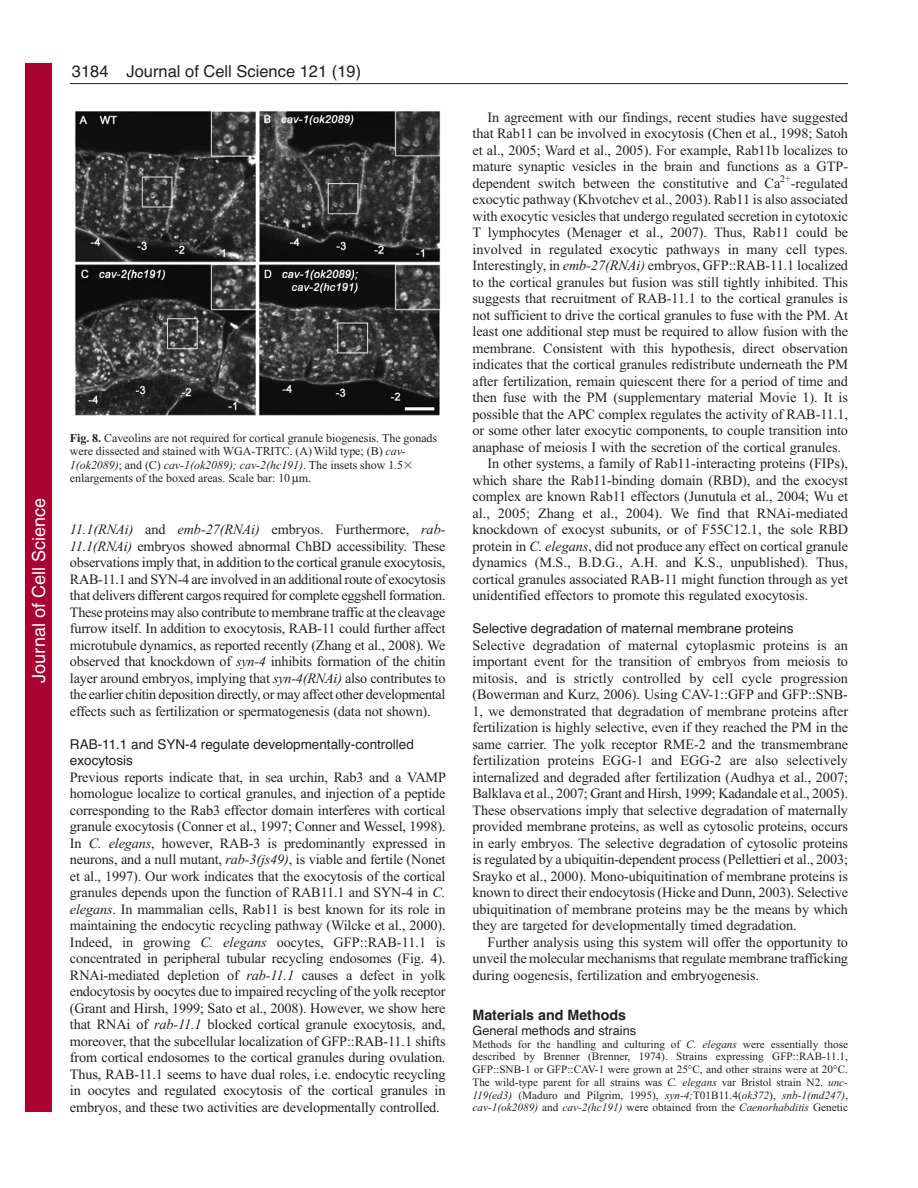
<style>
.page{position:relative;width:918px;height:1188px;background:#fff}
.page>*{position:absolute;margin:0;border:0;box-sizing:border-box;transform-origin:0 0}
.t1{font:18px "Helvetica";color:#fff}
.t2{font:16.5px "Helvetica";color:#231f20}
.t3{font:14.25px/16.5px "Times New Roman";letter-spacing:-.005em;color:#231f20;text-align:justify}
.t4{font:700 14.25px "Helvetica";color:#231f20}
.t5{font:13.5px/16.5px "Helvetica";color:#231f20}
.t6{font:12.75px "Helvetica";color:#231f20}
.t7{font:12px/13.5px "Times New Roman";letter-spacing:-.005em;color:#231f20}
.t8{font:11.25px/12.8px "Times New Roman";color:#231f20;text-align:justify}
.s1{font-weight:700}
.s2{font-style:italic}
.s3{font-family:"Mathematical Pi One"}
</style>
<div class="page">
<hr style="left:70px;top:83px;width:778px;height:1px;background:#231f20">
<img style="left:75px;top:111px;width:366px;height:305px">
<div style="left:26px;top:64px;width:26px;height:1048px;background:#a90332"></div>
<p class="t2" style="left:72px;top:65px;width:38px">3184</p>
<p class="t2" style="left:127px;top:65px;width:236px">Journal of Cell Science 121 (19)</p>
<p class="t1" style="left:28px;top:683px;width:186px;rotate:-90deg">Journal of Cell Science</p>
<p class="t7" style="left:70px;top:432px;width:369px"><span class="s1">Fig. 8.</span> Caveolins are not required for cortical granule biogenesis. The gonads were dissected and stained with WGA-TRITC. (A) Wild type; (B) <span class="s2">cav-1(ok2089)</span>; and (C) <span class="s2">cav-1(ok2089); cav-2(hc191)</span>. The insets show 1.5<span class="s3">- </span>enlargements of the boxed areas. Scale bar: 10 m.</p>
<p class="t3" style="left:70px;top:522px;width:377px"><span class="s2">11.1(RNAi)</span> and <span class="s2">emb-27(RNAi)</span> embryos. Furthermore, <span class="s2">rab-11.1(RNAi)</span> embryos showed abnormal ChBD accessibility. These observations imply that, in addition to the cortical granule exocytosis, RAB-11.1 and SYN-4 are involved in an additional route of exocytosis that delivers different cargos required for complete eggshell formation.<br>These proteins may also contribute to membrane traffic at the cleavage furrow itself. In addition to exocytosis, RAB-11 could further affect microtubule dynamics, as reported recently (Zhang et al., 2008). We observed that knockdown of <span class="s2">syn-4</span> inhibits formation of the chitin layer around embryos, implying that <span class="s2">syn-4(RNAi)</span> also contributes to the earlier chitin deposition directly, or may affect other developmental effects such as fertilization or spermatogenesis (data not shown).</p>
<p class="t5" style="left:70px;top:737px;width:346px">RAB-11.1 and SYN-4 regulate developmentally-controlled exocytosis</p>
<p class="t3" style="left:70px;top:770px;width:378px">Previous reports indicate that, in sea urchin, Rab3 and a VAMP homologue localize to cortical granules, and injection of a peptide corresponding to the Rab3 effector domain interferes with cortical granule exocytosis (Conner et al., 1997; Conner and Wessel, 1998).<br>In <span class="s2">C. elegans</span>, however, RAB-3 is predominantly expressed in neurons, and a null mutant, <span class="s2">rab-3(js49)</span>, is viable and fertile (Nonet et al., 1997). Our work indicates that the exocytosis of the cortical granules depends upon the function of RAB11.1 and SYN-4 in <span class="s2">C. elegans</span>. In mammalian cells, Rab11 is best known for its role in maintaining the endocytic recycling pathway (Wilcke et al., 2000).<br>Indeed, in growing <span class="s2">C. elegans</span> oocytes, GFP::RAB-11.1 is concentrated in peripheral tubular recycling endosomes (Fig. 4).<br>RNAi-mediated depletion of <span class="s2">rab-11.1</span> causes a defect in yolk endocytosis by oocytes due to impaired recycling of the yolk receptor (Grant and Hirsh, 1999; Sato et al., 2008). However, we show here that RNAi of <span class="s2">rab-11.1</span> blocked cortical granule exocytosis, and, moreover, that the subcellular localization of GFP::RAB-11.1 shifts from cortical endosomes to the cortical granules during ovulation.<br>Thus, RAB-11.1 seems to have dual roles, i.e. endocytic recycling in oocytes and regulated exocytosis of the cortical granules in embryos, and these two activities are developmentally controlled.</p>
<p class="t3" style="left:487px;top:110px;width:362px">In agreement with our findings, recent studies have suggested</p>
<p class="t3" style="left:472px;top:126px;width:377px">that Rab11 can be involved in exocytosis (Chen et al., 1998; Satoh</p>
<p class="t3" style="left:472px;top:143px;width:377px">et al., 2005; Ward et al., 2005). For example, Rab11b localizes to</p>
<p class="t3" style="left:472px;top:159px;width:377px">mature synaptic vesicles in the brain and functions as a GTP-</p>
<p class="t3" style="left:472px;top:176px;width:377px">dependent switch between the constitutive and Ca<sup>2+</sup>-regulated</p>
<p class="t3" style="left:473px;top:192px;width:377px">exocytic pathway (Khvotchev et al., 2003). Rab11 is also associated</p>
<p class="t3" style="left:473px;top:209px;width:377px">with exocytic vesicles that undergo regulated secretion in cytotoxic</p>
<p class="t3" style="left:473px;top:225px;width:377px">T lymphocytes (Menager et al., 2007). Thus, Rab11 could be</p>
<p class="t3" style="left:473px;top:242px;width:377px">involved in regulated exocytic pathways in many cell types.</p>
<p class="t3" style="left:473px;top:258px;width:377px">Interestingly, in <span class="s2">emb-27(RNAi)</span> embryos, GFP::RAB-11.1 localized</p>
<p class="t3" style="left:473px;top:275px;width:377px">to the cortical granules but fusion was still tightly inhibited. This</p>
<p class="t3" style="left:473px;top:291px;width:377px">suggests that recruitment of RAB-11.1 to the cortical granules is</p>
<p class="t3" style="left:473px;top:308px;width:377px">not sufficient to drive the cortical granules to fuse with the PM. At</p>
<p class="t3" style="left:473px;top:324px;width:377px">least one additional step must be required to allow fusion with the</p>
<p class="t3" style="left:473px;top:341px;width:377px">membrane. Consistent with this hypothesis, direct observation</p>
<p class="t3" style="left:473px;top:357px;width:377px">indicates that the cortical granules redistribute underneath the PM</p>
<p class="t3" style="left:473px;top:374px;width:377px">after fertilization, remain quiescent there for a period of time and</p>
<p class="t3" style="left:473px;top:390px;width:377px">then fuse with the PM (supplementary material Movie 1). It is</p>
<p class="t3" style="left:473px;top:407px;width:377px">possible that the APC complex regulates the activity of RAB-11.1,</p>
<p class="t3" style="left:473px;top:423px;width:377px">or some other later exocytic components, to couple transition into</p>
<p class="t3" style="left:473px;top:440px;width:370px">anaphase of meiosis I with the secretion of the cortical granules.</p>
<p class="t3" style="left:488px;top:456px;width:362px">In other systems, a family of Rab11-interacting proteins (FIPs),</p>
<p class="t3" style="left:473px;top:473px;width:377px">which share the Rab11-binding domain (RBD), and the exocyst</p>
<p class="t3" style="left:473px;top:489px;width:377px">complex are known Rab11 effectors (Junutula et al., 2004; Wu et</p>
<p class="t3" style="left:473px;top:506px;width:377px">al., 2005; Zhang et al., 2004). We find that RNAi-mediated</p>
<p class="t3" style="left:473px;top:522px;width:377px">knockdown of exocyst subunits, or of F55C12.1, the sole RBD</p>
<p class="t3" style="left:473px;top:539px;width:377px">protein in <span class="s2">C. elegans</span>, did not produce any effect on cortical granule</p>
<p class="t3" style="left:473px;top:555px;width:377px">dynamics (M.S., B.D.G., A.H. and K.S., unpublished). Thus,</p>
<p class="t3" style="left:473px;top:572px;width:377px">cortical granules associated RAB-11 might function through as yet</p>
<p class="t3" style="left:473px;top:588px;width:337px">unidentified effectors to promote this regulated exocytosis.</p>
<p class="t5" style="left:472px;top:621px;width:323px">Selective degradation of maternal membrane proteins</p>
<p class="t3" style="left:472px;top:638px;width:377px">Selective degradation of maternal cytoplasmic proteins is an important event for the transition of embryos from meiosis to mitosis, and is strictly controlled by cell cycle progression (Bowerman and Kurz, 2006). Using CAV-1::GFP and GFP::SNB-1, we demonstrated that degradation of membrane proteins after fertilization is highly selective, even if they reached the PM in the same carrier. The yolk receptor RME-2 and the transmembrane fertilization proteins EGG-1 and EGG-2 are also selectively internalized and degraded after fertilization (Audhya et al., 2007; Balklava et al., 2007; Grant and Hirsh, 1999; Kadandale et al., 2005).<br>These observations imply that selective degradation of maternally provided membrane proteins, as well as cytosolic proteins, occurs in early embryos. The selective degradation of cytosolic proteins is regulated by a ubiquitin-dependent process (Pellettieri et al., 2003; Srayko et al., 2000). Mono-ubiquitination of membrane proteins is known to direct their endocytosis (Hicke and Dunn, 2003). Selective ubiquitination of membrane proteins may be the means by which they are targeted for developmentally timed degradation.</p>
<p class="t3" style="left:472px;top:935px;width:377px;text-indent:15px">Further analysis using this system will offer the opportunity to unveil the molecular mechanisms that regulate membrane trafficking during oogenesis, fertilization and embryogenesis.</p>
<p class="t4" style="left:472px;top:1010px;width:155px">Materials and Methods</p>
<p class="t6" style="left:472px;top:1026px;width:165px">General methods and strains</p>
<p class="t8" style="left:472px;top:1039px;width:377px">Methods for the handling and culturing of <span class="s2">C. elegans</span> were essentially those described by Brenner (Brenner, 1974). Strains expressing GFP::RAB-11.1, GFP::SNB-1 or GFP::CAV-1 were grown at 25°C, and other strains were at 20°C.<br>The wild-type parent for all strains was <span class="s2">C. elegans</span> var Bristol strain N2. <span class="s2">unc-119(ed3)</span> (Maduro and Pilgrim, 1995), <span class="s2">syn-4;</span>T01B11.4(<span class="s2">ok372</span>), <span class="s2">snb-1(md247)</span>, <span class="s2">cav-1(ok2089)</span> and <span class="s2">cav-2(hc191)</span> were obtained from the <span class="s2">Caenorhabditis</span> Genetic</p>
</div>
